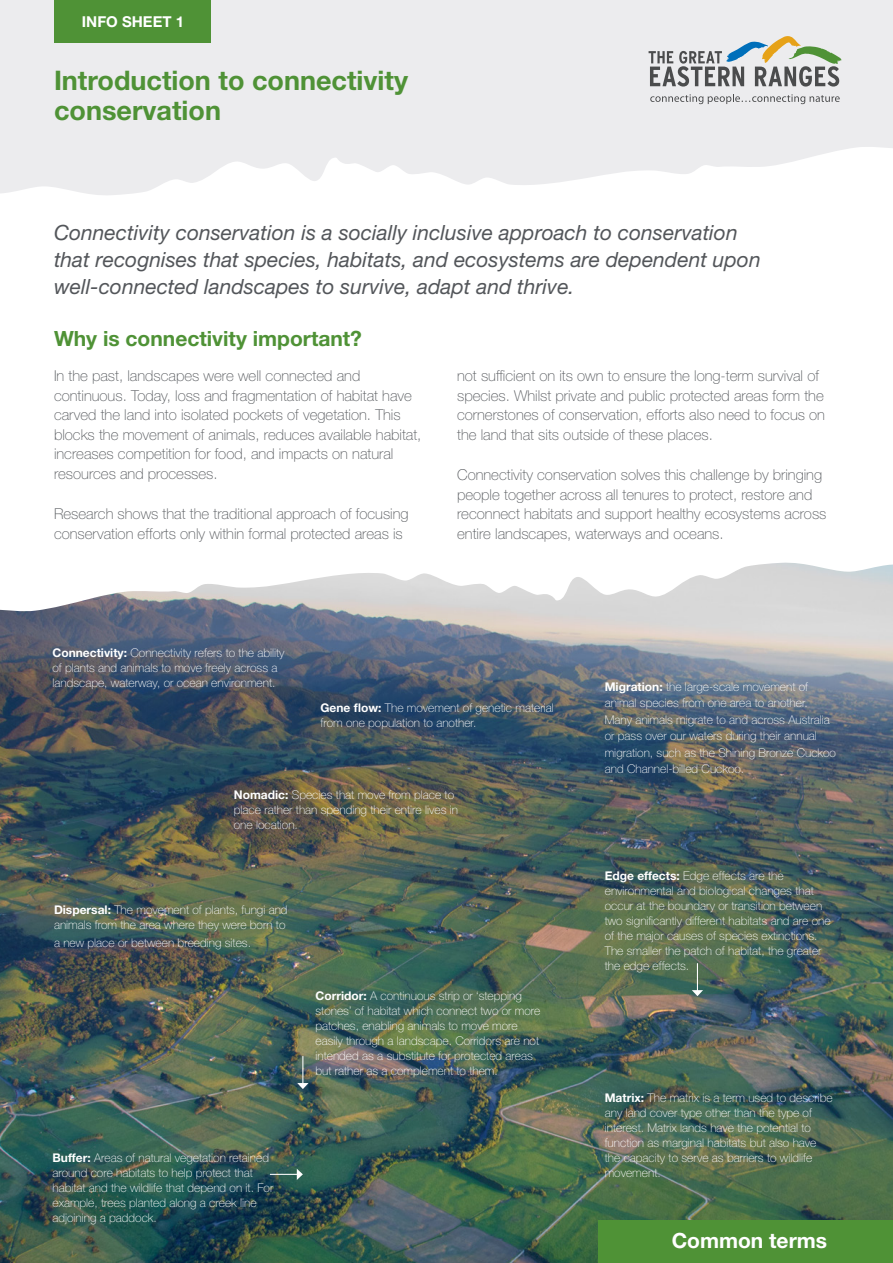
<style>
.page{position:relative;width:893px;height:1263px;background:#fff}
.page>*{position:absolute;margin:0;border:0;box-sizing:border-box;transform-origin:0 0}
.t1{font:700 27px/30px "Helvetica Neue LT Std";color:#4f9236}
.t2{font:italic 21px/27px "Helvetica Neue LT Std";color:#53565a}
.t3{font:700 21px "Helvetica Neue LT Std";color:#4f9236}
.t4{font:700 21px "Helvetica Neue LT Std";color:#fff}
.t5{font:100 15px/19.5px "Helvetica Neue LT Std";color:#53565a}
.t6{font:700 15px "Helvetica Neue LT Std";color:#fff}
.t7{font:100 12px/15px "Helvetica Neue LT Std";color:#fff}
.s1{font-weight:700}
</style>
<div class="page">
<div style="left:0;top:0;width:893px;height:211px;background:#ececee"></div>
<svg style="left:0;top:147px;width:893px;height:64px;fill:#fff"></svg>
<svg style="left:649px;top:36px;width:192px;height:51px"></svg>
<svg style="left:650px;top:94px;width:190px;height:10px"></svg>
<div style="left:54px;top:0;width:157px;height:43px;background:#4f9236"></div>
<img style="left:0;top:564px;width:893px;height:699px">
<svg style="left:692px;top:963px;width:11px;height:33px"></svg>
<div style="left:599px;top:1220px;width:294px;height:43px;background:#4f9236"></div>
<svg style="left:297px;top:1056px;width:11px;height:33px"></svg>
<svg style="left:270px;top:1169px;width:33px;height:11px"></svg>
<svg style="left:0;top:562px;width:892px;height:66px"></svg>
<p class="t6" style="left:82px;top:13px;width:104px">INFO SHEET 1</p>
<p class="t1" style="left:54px;top:65px;width:355px">Introduction to connectivity conservation</p>
<p class="t2" style="left:54px;top:218px;width:708px">Connectivity conservation is a socially inclusive approach to conservation that recognises that species, habitats, and ecosystems are dependent upon well-connected landscapes to survive, adapt and thrive.</p>
<p class="t3" style="left:54px;top:326px;width:309px">Why is connectivity important?</p>
<p class="t5" style="left:54px;top:366px;width:369px">In the past, landscapes were well connected and continuous. Today, loss and fragmentation of habitat have carved the land into isolated pockets of vegetation. This blocks the movement of animals, reduces available habitat, increases competition for food, and impacts on natural resources and processes.</p>
<p class="t5" style="left:54px;top:504px;width:356px">Research shows that the traditional approach of focusing conservation efforts only within formal protected areas is</p>
<p class="t5" style="left:457px;top:366px;width:369px">not sufficient on its own to ensure the long-term survival of species. Whilst private and public protected areas form the cornerstones of conservation, efforts also need to focus on the land that sits outside of these places.</p>
<p class="t5" style="left:457px;top:465px;width:371px">Connectivity conservation solves this challenge by bringing people together across all tenures to protect, restore and reconnect habitats and support healthy ecosystems across entire landscapes, waterways and oceans.</p>
<p class="t7" style="left:52px;top:645px;width:234px"><span class="s1">Connectivity:</span> Connectivity refers to the ability of plants and animals to move freely across a landscape, waterway, or ocean environment.</p>
<p class="t7" style="left:320px;top:700px;width:235px"><span class="s1">Gene flow:</span> The movement of genetic material from one population to another.</p>
<p class="t7" style="left:234px;top:787px;width:226px"><span class="s1">Nomadic:</span> Species that move from place to place rather than spending their entire lives in one location.</p>
<p class="t7" style="left:54px;top:902px;width:235px"><span class="s1">Dispersal:</span> The movement of plants, fungi and animals from the area where they were born to</p>
<p class="t7" style="left:54px;top:935px;width:199px">a new place or between breeding sites.</p>
<p class="t7" style="left:315px;top:988px;width:226px"><span class="s1">Corridor:</span> A continuous strip or ‘stepping stones’ of habitat which connect two or more patches, enabling animals to move more easily through a landscape. Corridors are not intended as a substitute for protected areas but rather as a complement to them.</p>
<p class="t7" style="left:52px;top:1150px;width:222px"><span class="s1">Buffer:</span> Areas of natural vegetation retained around core habitats to help protect that habitat and the wildlife that depend on it. For example, trees planted along a creek line adjoining a paddock.</p>
<p class="t7" style="left:605px;top:678px;width:233px;line-height:16.5px"><span class="s1">Migration:</span> the large-scale movement of animal species from one area to another.<br>Many animals migrate to and across Australia or pass over our waters during their annual migration, such as the Shining Bronze Cuckoo and Channel-billed Cuckoo.</p>
<p class="t7" style="left:605px;top:868px;width:227px"><span class="s1">Edge effects:</span> Edge effects are the environmental and biological changes that occur at the boundary or transition between two significantly different habitats and are one of the major causes of species extinctions.<br>The smaller the patch of habitat, the greater the edge effects.</p>
<p class="t7" style="left:605px;top:1090px;width:229px"><span class="s1">Matrix:</span> The matrix is a term used to describe any land cover type other than the type of interest. Matrix lands have the potential to function as marginal habitats but also have the capacity to serve as barriers to wildlife movement.</p>
<p class="t4" style="left:672px;top:1227px;width:157px">Common terms</p>
</div>
